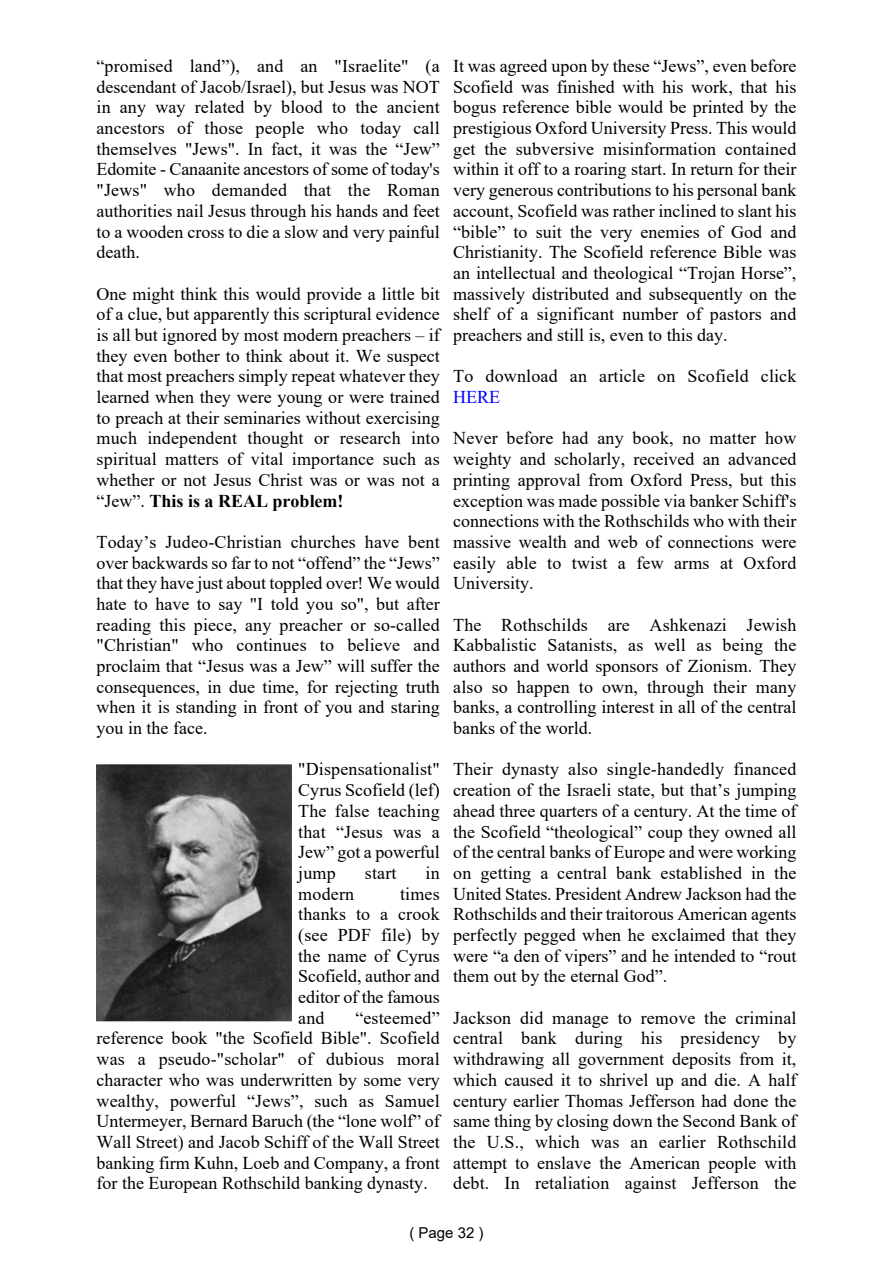
<style>
.page{position:relative;width:893px;height:1263px;background:#fff}
.page>*{position:absolute;margin:0;border:0;box-sizing:border-box;transform-origin:0 0}
.t1{font:18px/20.7px "Times New Roman";color:#000;text-align:justify}
.t2{font:18px "Times New Roman";color:#00f}
.t3{font:15px "Arial";color:#000}
.s1{font-weight:700}
</style>
<div class="page">
<img style="left:96px;top:765px;width:196px;height:257px">
<p class="t1" style="left:97px;top:57px;width:345px">“promised land”), and an "Israelite" (a descendant of Jacob/Israel), but Jesus was NOT in any way related by blood to the ancient ancestors of those people who today call themselves "Jews". In fact, it was the “Jew” Edomite - Canaanite ancestors of some of today's "Jews" who demanded that the Roman authorities nail Jesus through his hands and feet to a wooden cross to die a slow and very painful death.</p>
<p class="t1" style="left:97px;top:285px;width:345px">One might think this would provide a little bit of a clue, but apparently this scriptural evidence is all but ignored by most modern preachers – if they even bother to think about it. We suspect that most preachers simply repeat whatever they learned when they were young or were trained to preach at their seminaries without exercising much independent thought or research into spiritual matters of vital importance such as whether or not Jesus Christ was or was not a “Jew”. <span class="s1">This is a REAL problem!</span></p>
<p class="t1" style="left:97px;top:533px;width:345px">Today’s Judeo-Christian churches have bent over backwards so far to not “offend” the “Jews” that they have just about toppled over! We would hate to have to say "I told you so", but after reading this piece, any preacher or so-called "Christian" who continues to believe and proclaim that “Jesus was a Jew” will suffer the consequences, in due time, for rejecting truth when it is standing in front of you and staring you in the face.</p>
<p class="t1" style="left:298px;top:761px;width:143px">"Dispensationalist" Cyrus Scofield (lef)<br>The false teaching that “Jesus was a Jew” got a powerful jump</p>
<p class="t1" style="left:365px;top:864px;width:33px">start</p>
<p class="t1" style="left:426px;top:864px;width:16px">in</p>
<p class="t1" style="left:298px;top:885px;width:57px">modern</p>
<p class="t1" style="left:298px;top:885px;width:143px;text-indent:102px">times thanks to a crook (see PDF file) by the name of Cyrus Scofield, author and editor of the famous and</p>
<p class="t1" style="left:97px;top:1009px;width:345px;text-indent:259px">“esteemed” reference book "the Scofield Bible". Scofield was a pseudo-"scholar" of dubious moral character who was underwritten by some very wealthy, powerful “Jews”, such as Samuel Untermeyer, Bernard Baruch (the “lone wolf” of Wall Street) and Jacob Schiff of the Wall Street banking firm Kuhn, Loeb and Company, a front for the European Rothschild banking dynasty.</p>
<p class="t1" style="left:453px;top:57px;width:345px">It was agreed upon by these “Jews”, even before Scofield was finished with his work, that his bogus reference bible would be printed by the prestigious Oxford University Press. This would get the subversive misinformation contained within it off to a roaring start. In return for their very generous contributions to his personal bank account, Scofield was rather inclined to slant his “bible” to suit the very enemies of God and Christianity. The Scofield reference Bible was an intellectual and theological “Trojan Horse”, massively distributed and subsequently on the shelf of a significant number of pastors and preachers and still is, even to this day.</p>
<p class="t1" style="left:453px;top:368px;width:345px">To download an article on Scofield click</p>
<p class="t2" style="left:453px;top:391px;width:48px">HERE</p>
<p class="t1" style="left:453px;top:430px;width:345px">Never before had any book, no matter how weighty and scholarly, received an advanced printing approval from Oxford Press, but this exception was made possible via banker Schiff's connections with the Rothschilds who with their massive wealth and web of connections were easily able to twist a few arms at Oxford University.</p>
<p class="t1" style="left:453px;top:616px;width:345px">The Rothschilds are Ashkenazi Jewish Kabbalistic Satanists, as well as being the authors and world sponsors of Zionism. They also so happen to own, through their many banks, a controlling interest in all of the central banks of the world.</p>
<p class="t1" style="left:453px;top:761px;width:345px">Their dynasty also single-handedly financed creation of the Israeli state, but that’s jumping ahead three quarters of a century. At the time of the Scofield “theological” coup they owned all of the central banks of Europe and were working on getting a central bank established in the United States. President Andrew Jackson had the Rothschilds and their traitorous American agents perfectly pegged when he exclaimed that they were “a den of vipers” and he intended to “rout them out by the eternal God”.</p>
<p class="t1" style="left:453px;top:1009px;width:345px">Jackson did manage to remove the criminal central bank during his presidency by withdrawing all government deposits from it, which caused it to shrivel up and die. A half century earlier Thomas Jefferson had done the same thing by closing down the Second Bank of the U.S., which was an earlier Rothschild attempt to enslave the American people with debt. In retaliation against Jefferson the</p>
<p class="t3" style="left:409px;top:1227px;width:76px">( Page 32 )</p>
</div>
